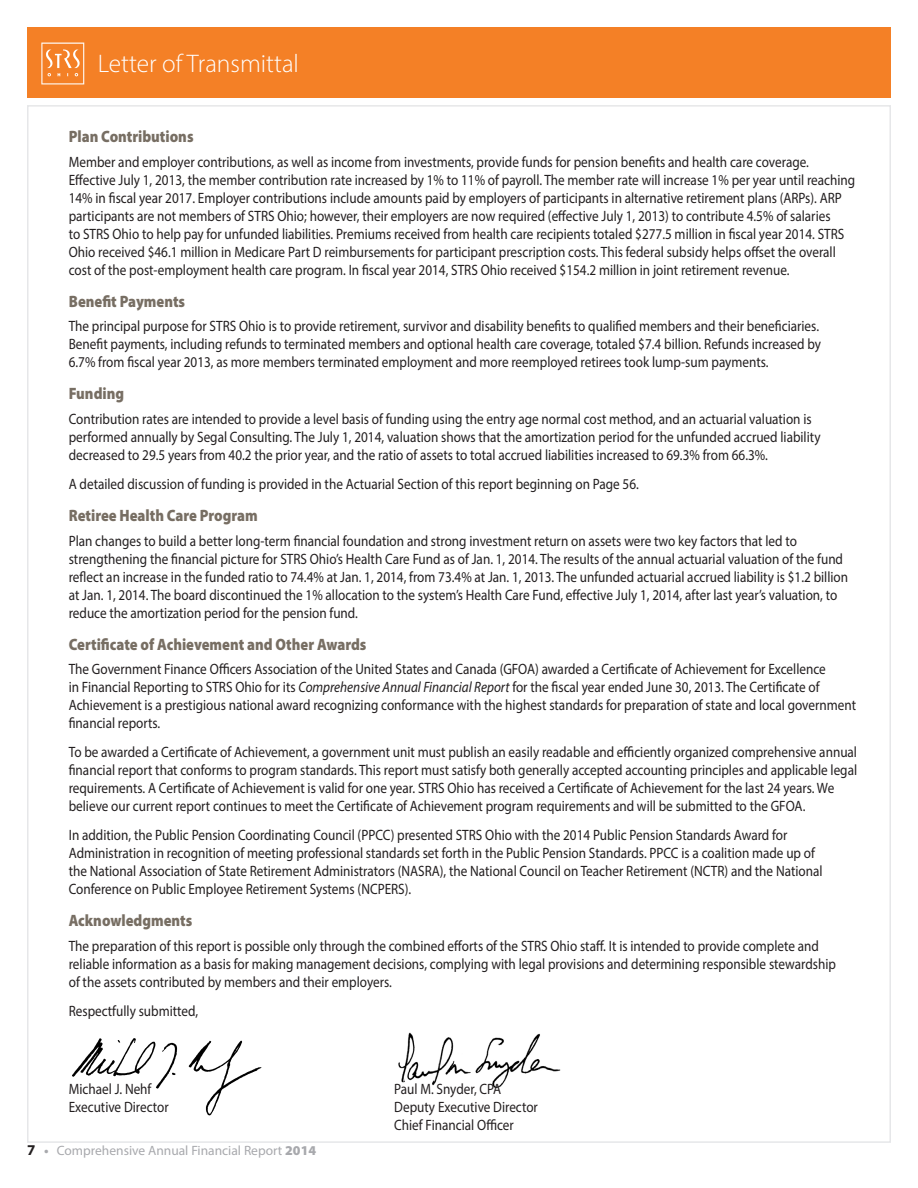
<style>
.page{position:relative;width:918px;height:1188px;background:#fff}
.page>*{position:absolute;margin:0;border:0;box-sizing:border-box;transform-origin:0 0}
.PAGE_HEAD_2013{font:300 25.5px "Myriad Pro";color:#fff}
.LETTER_SUBHEAD{font:900 16.5px "Myriad Pro";color:#776e63;scale:.88 1}
.BODY{font:15px/18px "Myriad Pro";color:#231f20;scale:.88 1}
.LETTER_BODY{font:15px/18px "Myriad Pro";color:#231f20;scale:.88 1}
.LTR_BODY{font:15px/18px "Myriad Pro";color:#231f20;scale:.88 1}
.t1{font:13.5px "Myriad Pro";color:#a8a9ad}
.s1{font-style:italic}
.s2{font-weight:700;font-size:15px;color:#231f20}
.s3{font-weight:700}
.s4{font-weight:900}
</style>
<div class="page">
<div style="left:27px;top:27px;width:864px;height:70px;background:#f48026"></div>
<img style="left:41px;top:42px;width:43px;height:43px">
<img style="left:398px;top:1032px;width:163px;height:56px">
<img style="left:72px;top:1038px;width:190px;height:78px">
<p class="PAGE_HEAD_2013" style="left:98px;top:48px;width:203px">Letter of Transmittal</p>
<p class="LETTER_SUBHEAD" style="left:69px;top:125px;width:143px">Plan Contributions</p>
<p class="BODY" style="left:69px;top:152px;width:895px">Member and employer contributions, as well as income from investments, provide funds for pension benefits and health care coverage.<br>Effective July 1, 2013, the member contribution rate increased by 1% to 11% of payroll. The member rate will increase 1% per year until reaching 14% in fiscal year 2017. Employer contributions include amounts paid by employers of participants in alternative retirement plans (ARPs). ARP participants are not members of STRS Ohio; however, their employers are now required (effective July 1, 2013) to contribute 4.5% of salaries<br>to STRS Ohio to help pay for unfunded liabilities. Premiums received from health care recipients totaled $277.5 million in fiscal year 2014. STRS Ohio received $46.1 million in Medicare Part D reimbursements for participant prescription costs. This federal subsidy helps offset the overall cost of the post-employment health care program. In fiscal year 2014, STRS Ohio received $154.2 million in joint retirement revenue.</p>
<p class="LETTER_SUBHEAD" style="left:69px;top:290px;width:134px">Benefit Payments</p>
<p class="BODY" style="left:69px;top:317px;width:856px">The principal purpose for STRS Ohio is to provide retirement, survivor and disability benefits to qualified members and their beneficiaries.<br>Benefit payments, including refunds to terminated members and optional health care coverage, totaled $7.4 billion. Refunds increased by<br>6.7% from fiscal year 2013, as more members terminated employment and more reemployed retirees took lump-sum payments.</p>
<p class="LETTER_SUBHEAD" style="left:69px;top:383px;width:64px">Funding</p>
<p class="BODY" style="left:69px;top:410px;width:856px">Contribution rates are intended to provide a level basis of funding using the entry age normal cost method, and an actuarial valuation is performed annually by Segal Consulting. The July 1, 2014, valuation shows that the amortization period for the unfunded accrued liability decreased to 29.5 years from 40.2 the prior year, and the ratio of assets to total accrued liabilities increased to 69.3% from 66.3%.</p>
<p class="BODY" style="left:69px;top:475px;width:649px">A detailed discussion of funding is provided in the Actuarial Section of this report beginning on Page 56.</p>
<p class="LETTER_SUBHEAD" style="left:69px;top:504px;width:216px">Retiree Health Care Program</p>
<p class="LTR_BODY" style="left:69px;top:531px;width:887px">Plan changes to build a better long-term financial foundation and strong investment return on assets were two key factors that led to strengthening the financial picture for STRS Ohio’s Health Care Fund as of Jan. 1, 2014. The results of the annual actuarial valuation of the fund reflect an increase in the funded ratio to 74.4% at Jan. 1, 2014, from 73.4% at Jan. 1, 2013. The unfunded actuarial accrued liability is $1.2 billion at Jan. 1, 2014. The board discontinued the 1% allocation to the system’s Health Care Fund, effective July 1, 2014, after last year’s valuation, to reduce the amortization period for the pension fund.</p>
<p class="LETTER_SUBHEAD" style="left:69px;top:633px;width:340px">Certificate of Achievement and Other Awards</p>
<p class="LETTER_BODY" style="left:69px;top:660px;width:896px">The Government Finance Officers Association of the United States and Canada (GFOA) awarded a Certificate of Achievement for Excellence<br>in Financial Reporting to STRS Ohio for its <span class="s1">Comprehensive Annual Financial Report</span> for the fiscal year ended June 30, 2013. The Certificate of Achievement is a prestigious national award recognizing conformance with the highest standards for preparation of state and local government financial reports.</p>
<p class="LETTER_BODY" style="left:69px;top:743px;width:897px">To be awarded a Certificate of Achievement, a government unit must publish an easily readable and efficiently organized comprehensive annual financial report that conforms to program standards. This report must satisfy both generally accepted accounting principles and applicable legal requirements. A Certificate of Achievement is valid for one year. STRS Ohio has received a Certificate of Achievement for the last 24 years. We believe our current report continues to meet the Certificate of Achievement program requirements and will be submitted to the GFOA.</p>
<p class="BODY" style="left:69px;top:826px;width:858px">In addition, the Public Pension Coordinating Council (PPCC) presented STRS Ohio with the 2014 Public Pension Standards Award for Administration in recognition of meeting professional standards set forth in the Public Pension Standards. PPCC is a coalition made up of the National Association of State Retirement Administrators (NASRA), the National Council on Teacher Retirement (NCTR) and the National Conference on Public Employee Retirement Systems (NCPERS).</p>
<p class="LETTER_SUBHEAD" style="left:69px;top:910px;width:142px">Acknowledgments</p>
<p class="LETTER_BODY" style="left:69px;top:937px;width:873px">The preparation of this report is possible only through the combined efforts of the STRS Ohio staff. It is intended to provide complete and reliable information as a basis for making management decisions, complying with legal provisions and determining responsible stewardship of the assets contributed by members and their employers.</p>
<p class="LETTER_BODY" style="left:69px;top:1001px;width:149px">Respectfully submitted,</p>
<p class="LETTER_BODY" style="left:69px;top:1080px;width:96px">Michael J. Nehf</p>
<p class="LETTER_BODY" style="left:394px;top:1080px;width:123px">Paul M. Snyder, CPA</p>
<p class="LETTER_BODY" style="left:69px;top:1098px;width:115px">Executive Director</p>
<p class="LETTER_BODY" style="left:394px;top:1098px;width:165px">Deputy Executive Director</p>
<p class="LETTER_BODY" style="left:394px;top:1116px;width:137px">Chief Financial Officer</p>
<p class="t1" style="left:27px;top:1142px;width:291px"><span class="s2">7</span> <span class="s3">•</span> Comprehensive Annual Financial Report <span class="s4">2014</span></p>
</div>
